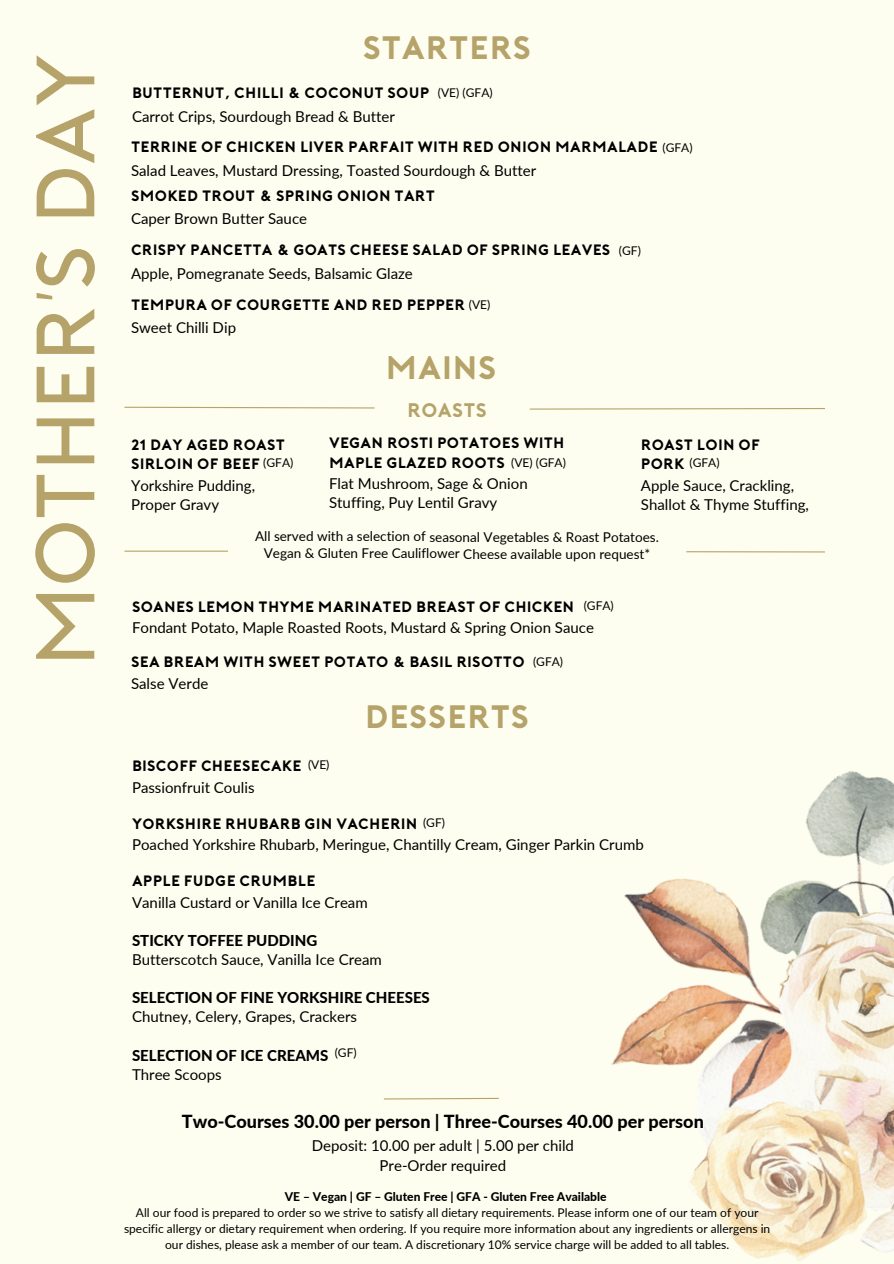
<style>
.page{position:relative;width:894px;height:1264px;background:#fff}
.page>*{position:absolute;margin:0;border:0;box-sizing:border-box;transform-origin:0 0}
.t1{font:300 82.35px "Porter";color:#b5a36a}
.t2{font:700 32.4px "Porter";color:#b5a36a}
.t3{font:700 19.65px "Porter";color:#b5a36a}
.t4{font:800 18px "Lato";color:#000}
.t5{font:15px/19.2px "Lato";color:#000}
.t6{font:700 15px/19.2px "Porter";color:#000}
.t7{font:800 15px "Lato";color:#000}
.t8{font:13.5px/17px "Lato";letter-spacing:-.005em;color:#000;text-align:center}
.t9{font:12px/16px "Lato";color:#000;text-align:center}
.t10{font:800 12px "Lato";color:#000}
</style>
<div class="page">
<div style="left:0;top:0;width:893px;height:1263px;background:#fefef0"></div>
<img style="left:611px;top:770px;width:282px;height:491px">
<svg style="left:124px;top:406px;width:251px;height:3px"></svg>
<hr style="left:124px;top:550px;width:104px;height:1px;background:#b5a36a">
<hr style="left:686px;top:551px;width:138px;height:1px;background:#b5a36a">
<svg style="left:529px;top:408px;width:296px;height:2px"></svg>
<svg style="left:383px;top:1097px;width:116px;height:3px"></svg>
<h1 class="t1" style="left:32px;top:667px;width:615px;rotate:-90deg">Mother's Day</h1>
<h2 class="t2" style="left:362px;top:34px;width:170px">STARTERS</h2>
<p class="t6" style="left:132px;top:85px;width:299px">BUTTERNUT, CHILLI &amp; COCONUT SOUP</p>
<p class="t5" style="left:132px;top:106px;width:264px">Carrot Crips, Sourdough Bread &amp; Butter</p>
<p class="t9" style="left:438px;top:84px;width:56px">(VE) (GFA)</p>
<p class="t6" style="left:131px;top:139px;width:528px">TERRINE OF CHICKEN LIVER PARFAIT WITH RED ONION MARMALADE</p>
<p class="t5" style="left:131px;top:161px;width:406px">Salad Leaves, Mustard Dressing, Toasted Sourdough &amp; Butter</p>
<p class="t6" style="left:131px;top:187px;width:305px">SMOKED TROUT &amp; SPRING ONION TART</p>
<p class="t5" style="left:131px;top:209px;width:177px">Caper Brown Butter Sauce</p>
<p class="t6" style="left:131px;top:242px;width:481px">CRISPY PANCETTA &amp; GOATS CHEESE SALAD OF SPRING LEAVES</p>
<p class="t5" style="left:131px;top:263px;width:283px">Apple, Pomegranate Seeds, Balsamic Glaze</p>
<p class="t6" style="left:131px;top:296px;width:336px">TEMPURA OF COURGETTE AND RED PEPPER</p>
<p class="t5" style="left:131px;top:318px;width:106px">Sweet Chilli Dip</p>
<h2 class="t2" style="left:385px;top:355px;width:113px">MAINS</h2>
<p class="t9" style="left:662px;top:140px;width:32px">(GFA)</p>
<p class="t9" style="left:618px;top:242px;width:23px">(GF)</p>
<p class="t9" style="left:469px;top:296px;width:23px">(VE)</p>
<h3 class="t3" style="left:407px;top:402px;width:82px">ROASTS</h3>
<p class="t6" style="left:329px;top:435px;width:237px">VEGAN ROSTI POTATOES WITH<br>MAPLE GLAZED ROOTS</p>
<p class="t5" style="left:329px;top:473px;width:200px">Flat Mushroom, Sage &amp; Onion<br>Stuffing, Puy Lentil Gravy</p>
<p class="t6" style="left:131px;top:437px;width:156px">21 DAY AGED ROAST<br>SIRLOIN OF BEEF</p>
<p class="t5" style="left:131px;top:475px;width:126px">Yorkshire Pudding,<br>Proper Gravy</p>
<p class="t6" style="left:640px;top:437px;width:121px">ROAST LOIN OF<br>PORK</p>
<p class="t5" style="left:640px;top:475px;width:169px">Apple Sauce, Crackling,<br>Shallot &amp; Thyme Stuffing,</p>
<p class="t9" style="left:263px;top:455px;width:32px">(GFA)</p>
<p class="t9" style="left:511px;top:454px;width:56px">(VE) (GFA)</p>
<p class="t9" style="left:689px;top:455px;width:32px">(GFA)</p>
<p class="t8" style="left:255px;top:528px;width:405px">All served with a selection of seasonal Vegetables &amp; Roast Potatoes.<br>Vegan &amp; Gluten Free Cauliflower Cheese available upon request*</p>
<p class="t9" style="left:583px;top:597px;width:32px">(GFA)</p>
<p class="t6" style="left:132px;top:598px;width:444px">SOANES LEMON THYME MARINATED BREAST OF CHICKEN</p>
<p class="t5" style="left:132px;top:617px;width:463px">Fondant Potato, Maple Roasted Roots, Mustard &amp; Spring Onion Sauce</p>
<p class="t6" style="left:131px;top:654px;width:395px">SEA BREAM WITH SWEET POTATO &amp; BASIL RISOTTO</p>
<p class="t5" style="left:131px;top:673px;width:79px">Salse Verde</p>
<p class="t9" style="left:533px;top:653px;width:32px">(GFA)</p>
<h2 class="t2" style="left:364px;top:703px;width:166px">DESSERTS</h2>
<p class="t9" style="left:308px;top:756px;width:23px">(VE)</p>
<p class="t6" style="left:132px;top:758px;width:171px">BISCOFF CHEESECAKE</p>
<p class="t5" style="left:132px;top:777px;width:124px">Passionfruit Coulis</p>
<p class="t6" style="left:132px;top:815px;width:287px">YORKSHIRE RHUBARB GIN VACHERIN</p>
<p class="t5" style="left:132px;top:834px;width:513px">Poached Yorkshire Rhubarb, Meringue, Chantilly Cream, Ginger Parkin Crumb</p>
<p class="t6" style="left:132px;top:872px;width:185px">APPLE FUDGE CRUMBLE</p>
<p class="t5" style="left:132px;top:892px;width:237px">Vanilla Custard or Vanilla Ice Cream</p>
<p class="t7" style="left:132px;top:931px;width:187px">STICKY TOFFEE PUDDING</p>
<p class="t5" style="left:132px;top:949px;width:251px">Butterscotch Sauce, Vanilla Ice Cream</p>
<p class="t7" style="left:132px;top:988px;width:299px">SELECTION OF FINE YORKSHIRE CHEESES</p>
<p class="t5" style="left:132px;top:1007px;width:226px">Chutney, Celery, Grapes, Crackers</p>
<p class="t7" style="left:132px;top:1045px;width:198px">SELECTION OF ICE CREAMS</p>
<p class="t5" style="left:132px;top:1064px;width:91px">Three Scoops</p>
<p class="t9" style="left:423px;top:813px;width:23px">(GF)</p>
<p class="t9" style="left:334px;top:1044px;width:23px">(GF)</p>
<p class="t4" style="left:182px;top:1110px;width:523px">Two-Courses 30.00 per person | Three-Courses 40.00 per person</p>
<p class="t5" style="left:312px;top:1134px;width:263px;line-height:20.2px;text-align:center">Deposit: 10.00 per adult | 5.00 per child<br>Pre-Order required</p>
<p class="t10" style="left:285px;top:1189px;width:323px">VE – Vegan | GF – Gluten Free | GFA - Gluten Free Available</p>
<p class="t9" style="left:124px;top:1204px;width:647px">All our food is prepared to order so we strive to satisfy all dietary requirements. Please inform one of our team of your specific allergy or dietary requirement when ordering. If you require more information about any ingredients or allergens in our dishes, please ask a member of our team. A discretionary 10% service charge will be added to all tables.</p>
</div>
